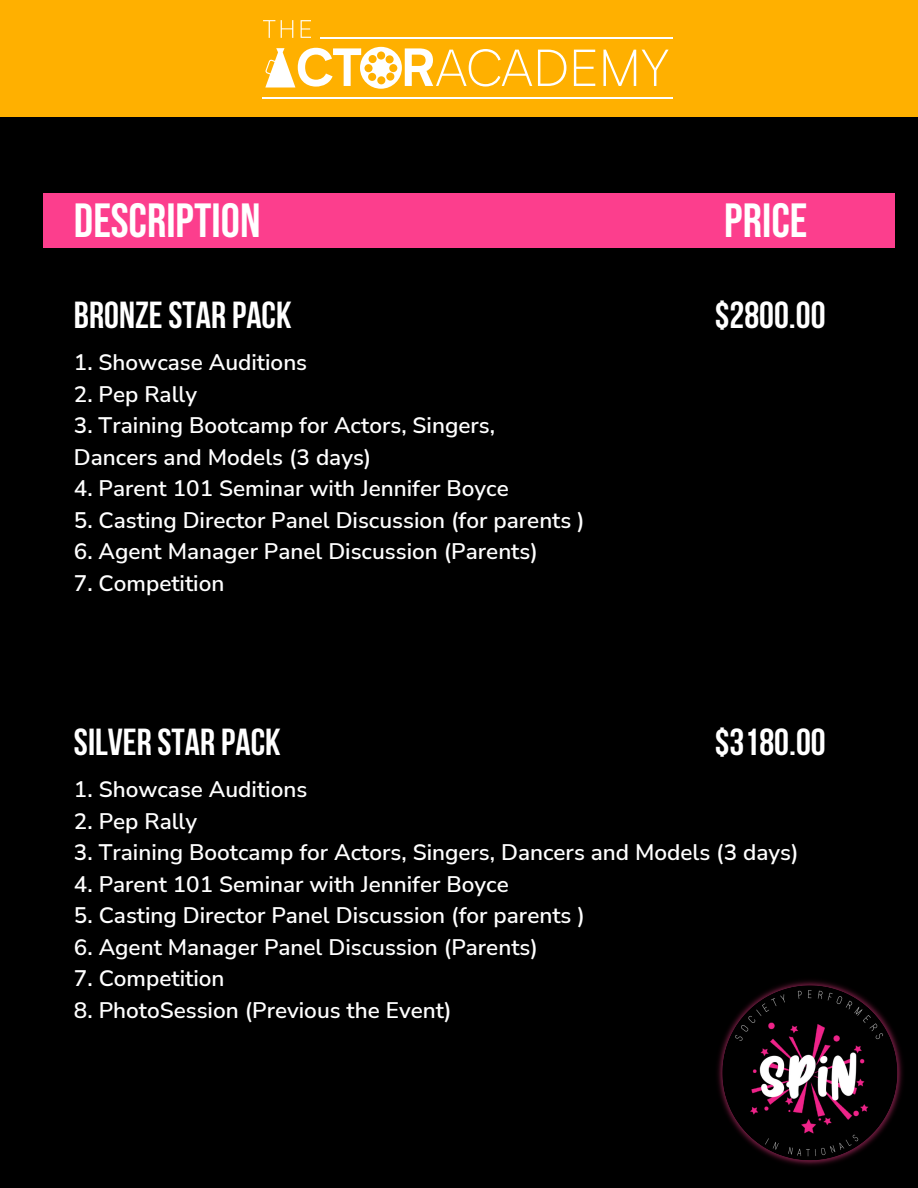
<style>
.page{position:relative;width:918px;height:1188px;background:#000}
.page>*{position:absolute;margin:0;border:0;box-sizing:border-box;transform-origin:0 0}
.t1{font:48px "Bebas Neue";color:#fff}
.t2{font:700 37.5px "Bebas Neue";color:#fff}
.t3{font:600 22.5px/31.5px "Nunito Sans";color:#fff}
</style>
<div class="page">
<img style="left:717px;top:980px;width:186px;height:186px">
<div style="left:43px;top:193px;width:852px;height:55px;background:#fc3e8d"></div>
<div style="left:0;top:0;width:918px;height:116px;background:#ffb000"></div>
<svg style="left:263px;top:20px;width:12px;height:18px"></svg>
<svg style="left:281px;top:20px;width:12px;height:18px"></svg>
<svg style="left:301px;top:20px;width:10px;height:18px"></svg>
<svg style="left:265px;top:47px;width:267px;height:42px"></svg>
<svg style="left:538px;top:50px;width:28px;height:36px"></svg>
<svg style="left:574px;top:50px;width:21px;height:36px"></svg>
<svg style="left:603px;top:50px;width:33px;height:36px"></svg>
<svg style="left:642px;top:50px;width:27px;height:36px"></svg>
<hr style="left:320px;top:37px;width:353px;height:1px;background:#fff">
<hr style="left:263px;top:97px;width:410px;height:2px;background:#fff">
<h1 class="t1" style="left:74px;top:193px;width:188px">DESCRIPTION</h1>
<h1 class="t1" style="left:724px;top:193px;width:84px">PRICE</h1>
<h2 class="t2" style="left:74px;top:295px;width:219px">BRONZE STAR PACK</h2>
<p class="t3" style="left:74px;top:346px;width:235px">1. Showcase Auditions</p>
<p class="t3" style="left:74px;top:377px;width:125px">2. Pep Rally</p>
<p class="t3" style="left:74px;top:409px;width:423px">3. Training Bootcamp for Actors, Singers,<br>Dancers and Models (3 days)</p>
<p class="t3" style="left:74px;top:472px;width:436px">4. Parent 101 Seminar with Jennifer Boyce</p>
<p class="t3" style="left:74px;top:503px;width:512px">5. Casting Director Panel Discussion (for parents )</p>
<p class="t3" style="left:74px;top:535px;width:466px">6. Agent Manager Panel Discussion (Parents)</p>
<p class="t3" style="left:74px;top:566px;width:152px">7. Competition</p>
<h2 class="t2" style="left:715px;top:295px;width:112px">$2800.00</h2>
<h2 class="t2" style="left:715px;top:722px;width:112px">$3180.00</h2>
<h2 class="t2" style="left:74px;top:722px;width:208px">SILVER STAR PACK</h2>
<p class="t3" style="left:74px;top:773px;width:235px">1. Showcase Auditions</p>
<p class="t3" style="left:74px;top:804px;width:125px">2. Pep Rally</p>
<p class="t3" style="left:74px;top:836px;width:726px">3. Training Bootcamp for Actors, Singers, Dancers and Models (3 days)</p>
<p class="t3" style="left:74px;top:867px;width:436px">4. Parent 101 Seminar with Jennifer Boyce</p>
<p class="t3" style="left:74px;top:899px;width:512px">5. Casting Director Panel Discussion (for parents )</p>
<p class="t3" style="left:74px;top:930px;width:466px">6. Agent Manager Panel Discussion (Parents)</p>
<p class="t3" style="left:74px;top:962px;width:152px">7. Competition</p>
<p class="t3" style="left:74px;top:993px;width:379px">8. PhotoSession (Previous the Event)</p>
</div>
